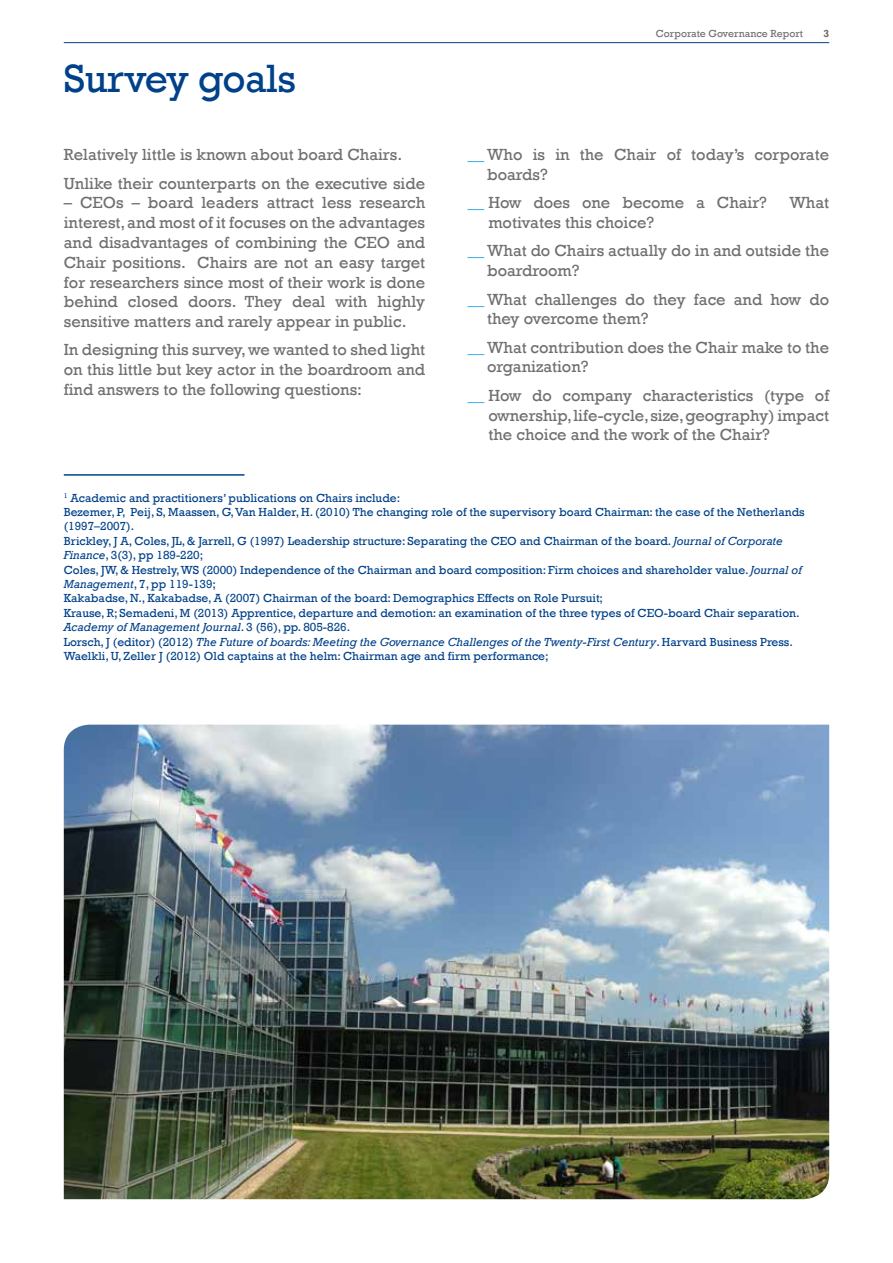
<style>
.page{position:relative;width:893px;height:1263px;background:#fff}
.page>*{position:absolute;margin:0;border:0;box-sizing:border-box;transform-origin:0 0}
.t1{font:40.5px "Rockwell";letter-spacing:-.01em;color:#004189}
.t2{font:16.5px/19.8px "Rockwell";color:#6f6f6e}
.t3{font:12px/14.4px "Rockwell";color:#004189}
.t4{font:10.5px "Rockwell";color:#6f6f6e}
.t5{font:700 10.5px "Rockwell";color:#6f6f6e}
.s1{color:#009ee3}
.s2{font-style:italic}
</style>
<div class="page">
<hr style="left:64px;top:42px;width:765px;height:1px;background:#004189">
<hr style="left:64px;top:474px;width:180px;height:2px;background:#004189">
<img style="left:64px;top:725px;width:765px;height:474px">
<h1 class="t1" style="left:64px;top:55px;width:234px">Survey goals</h1>
<h2 class="t2" style="left:64px;top:141px;width:363px;line-height:28.3px">Relatively little is known about board Chairs.<br>Unlike their counterparts on the executive side</h2>
<p class="t2" style="left:64px;top:193px;width:363px;text-align:justify">– CEOs – board leaders attract less research interest, and most of it focuses on the advantages and disadvantages of combining the CEO and Chair positions. Chairs are not an easy target for researchers since most of their work is done behind closed doors. They deal with highly sensitive matters and rarely appear in public.</p>
<h2 class="t2" style="left:64px;top:340px;width:363px;text-align:justify">In designing this survey, we wanted to shed light on this little but key actor in the boardroom and find answers to the following questions:</h2>
<p class="t4" style="left:656px;top:27px;width:149px">Corporate Governance Report</p>
<p class="t5" style="left:823px;top:27px;width:7px">3</p>
<h2 class="t2" style="left:487px;top:145px;width:344px;text-indent:-19px"><span class="s1">__</span> Who is in the Chair of today’s corporate boards?</h2>
<h2 class="t2" style="left:468px;top:193px;width:301px"><span class="s1">__</span> How does one become a Chair?</h2>
<h2 class="t2" style="left:789px;top:193px;width:41px">What</h2>
<h2 class="t2" style="left:468px;top:209px;width:363px;line-height:28.3px;text-indent:21px">motivates this choice?<br><span class="s1">__</span> What do Chairs actually do in and outside the</h2>
<h2 class="t2" style="left:468px;top:257px;width:363px;line-height:28.3px;text-indent:19px">boardroom?<br><span class="s1">__</span> What challenges do they face and how do</h2>
<h2 class="t2" style="left:468px;top:305px;width:363px;line-height:28.3px;text-indent:19px">they overcome them?<br><span class="s1">__</span> What contribution does the Chair make to the</h2>
<h2 class="t2" style="left:468px;top:353px;width:363px;line-height:28.3px;text-indent:19px">organization?<br><span class="s1">__</span> How do company characteristics (type of</h2>
<h2 class="t2" style="left:488px;top:405px;width:342px">ownership, life-cycle, size, geography) impact the choice and the work of the Chair?</h2>
<p class="t3" style="left:64px;top:491px;width:742px"><sup>1</sup> Academic and practitioners’ publications on Chairs include:<br>Bezemer, P, Peij, S, Maassen, G, Van Halder, H. (2010) The changing role of the supervisory board Chairman: the case of the Netherlands (1997–2007).<br>Brickley, J A, Coles, JL, &amp; Jarrell, G (1997) Leadership structure: Separating the CEO and Chairman of the board. <span class="s2">Journal of Corporate Finance</span>, 3(3), pp 189-220;<br>Coles, JW, &amp; Hestrely, WS (2000) Independence of the Chairman and board composition: Firm choices and shareholder value. <span class="s2">Journal of Management</span>, 7, pp 119-139;<br>Kakabadse, N., Kakabadse, A (2007) Chairman of the board: Demographics Effects on Role Pursuit;<br>Krause, R; Semadeni, M (2013) Apprentice, departure and demotion: an examination of the three types of CEO-board Chair separation.<br><span class="s2">Academy of Management Journal</span>. 3 (56), pp. 805-826.<br>Lorsch, J (editor) (2012) <span class="s2">The Future of boards: Meeting the Governance Challenges of the Twenty-First Century</span>. Harvard Business Press.<br>Waelkli, U, Zeller J (2012) Old captains at the helm: Chairman age and firm performance;</p>
</div>
